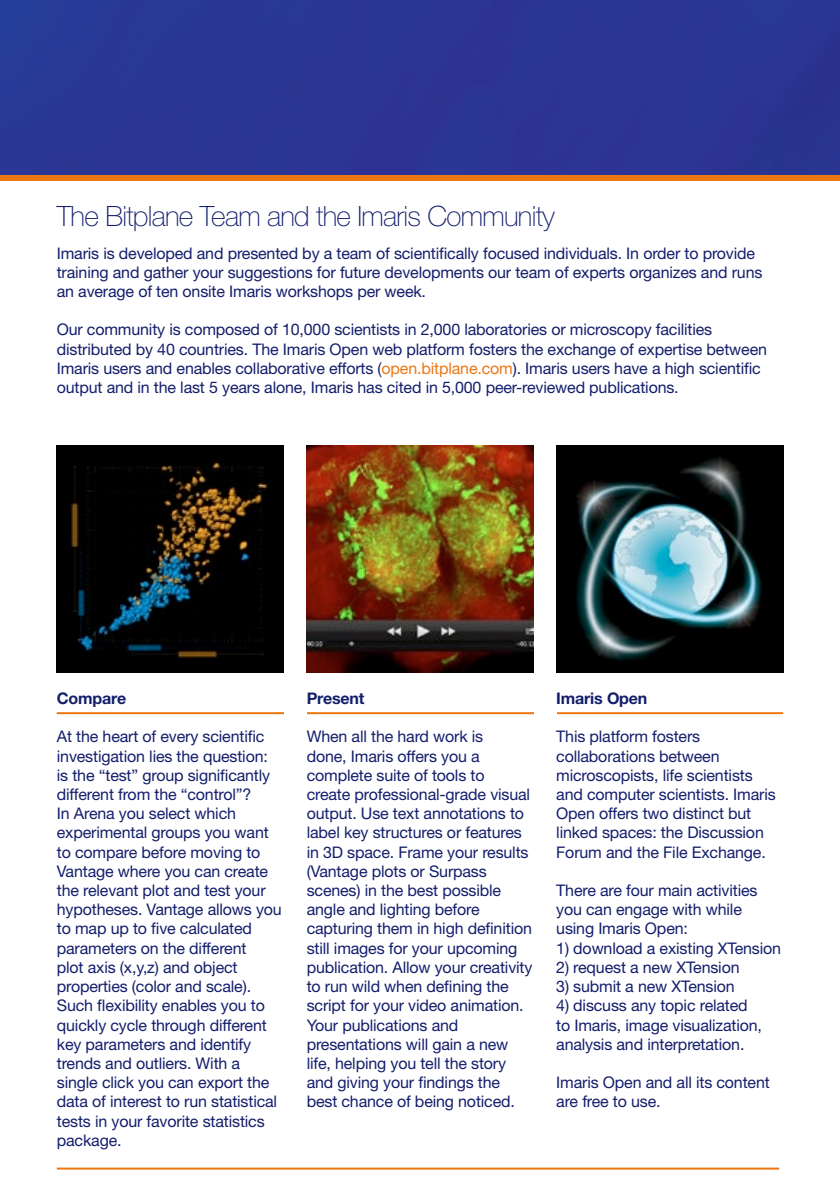
<style>
.page{position:relative;width:840px;height:1191px;background:#fff}
.page>*{position:absolute;margin:0;border:0;box-sizing:border-box;transform-origin:0 0}
.t1{font:100 28px "Helvetica Neue LT Std";letter-spacing:-.025em;color:#131e6b}
.t2{font:16px/19.2px "Helvetica Neue LT Std";letter-spacing:-.01em;color:#131e6b}
.t3{font:700 16px "Helvetica Neue LT Std";letter-spacing:-.01em;color:#131e6b}
.s1{color:#ed7713}
</style>
<div class="page">
<img style="left:0;top:0;width:839px;height:1170px">
<hr style="left:57px;top:1167px;width:721px;height:2px;background:#ed7713">
<img style="left:306px;top:446px;width:227px;height:226px">
<img style="left:556px;top:446px;width:227px;height:226px">
<hr style="left:57px;top:712px;width:725px;height:2px;background:#ed7713">
<div style="left:283px;top:706px;width:23px;height:12px;background:#fff"></div>
<div style="left:533px;top:706px;width:23px;height:12px;background:#fff"></div>
<img style="left:57px;top:446px;width:226px;height:226px">
<div style="left:0;top:175px;width:839px;height:6px;background:#ed7713"></div>
<h1 class="t1" style="left:57px;top:200px;width:499px">The Bitplane Team and the Imaris Community</h1>
<p class="t2" style="left:57px;top:243px;width:706px">Imaris is developed and presented by a team of scientifically focused individuals. In order to provide training and gather your suggestions for future developments our team of experts organizes and runs an average of ten onsite Imaris workshops per week.</p>
<p class="t2" style="left:57px;top:320px;width:711px">Our community is composed of 10,000 scientists in 2,000 laboratories or microscopy facilities distributed by 40 countries. The Imaris Open web platform fosters the exchange of expertise between Imaris users and enables collaborative efforts (<span class="s1">open.bitplane.com</span>). Imaris users have a high scientific output and in the last 5 years alone, Imaris has cited in 5,000 peer-reviewed publications.</p>
<p class="t3" style="left:57px;top:688px;width:71px">Compare</p>
<p class="t2" style="left:57px;top:727px;width:226px">At the heart of every scientific investigation lies the question: is the “test” group significantly different from the “control”?<br>In Arena you select which experimental groups you want to compare before moving to<br>Vantage where you can create the relevant plot and test your hypotheses. Vantage allows you to map up to five calculated parameters on the different<br>plot axis (x,y,z) and object properties (color and scale).<br>Such flexibility enables you to quickly cycle through different key parameters and identify trends and outliers. With a single click you can export the data of interest to run statistical tests in your favorite statistics package.</p>
<p class="t3" style="left:306px;top:688px;width:59px">Present</p>
<p class="t2" style="left:306px;top:727px;width:227px">When all the hard work is<br>done, Imaris offers you a complete suite of tools to<br>create professional-grade visual output. Use text annotations to label key structures or features in 3D space. Frame your results (Vantage plots or Surpass scenes) in the best possible angle and lighting before capturing them in high definition still images for your upcoming publication. Allow your creativity to run wild when defining the script for your video animation.<br>Your publications and presentations will gain a new life, helping you tell the story and giving your findings the best chance of being noticed.</p>
<p class="t3" style="left:556px;top:688px;width:93px">Imaris Open</p>
<p class="t2" style="left:556px;top:727px;width:221px">This platform fosters collaborations between microscopists, life scientists and computer scientists. Imaris<br>Open offers two distinct but linked spaces: the Discussion<br>Forum and the File Exchange.</p>
<p class="t2" style="left:556px;top:880px;width:203px">There are four main activities you can engage with while using Imaris Open:</p>
<p class="t2" style="left:556px;top:938px;width:226px">1) download a existing XTension</p>
<p class="t2" style="left:556px;top:957px;width:185px">2) request a new XTension</p>
<p class="t2" style="left:556px;top:976px;width:180px">3) submit a new XTension</p>
<p class="t2" style="left:556px;top:995px;width:207px">4) discuss any topic related to Imaris, image visualization, analysis and interpretation.</p>
<p class="t2" style="left:556px;top:1072px;width:215px">Imaris Open and all its content are free to use.</p>
</div>
